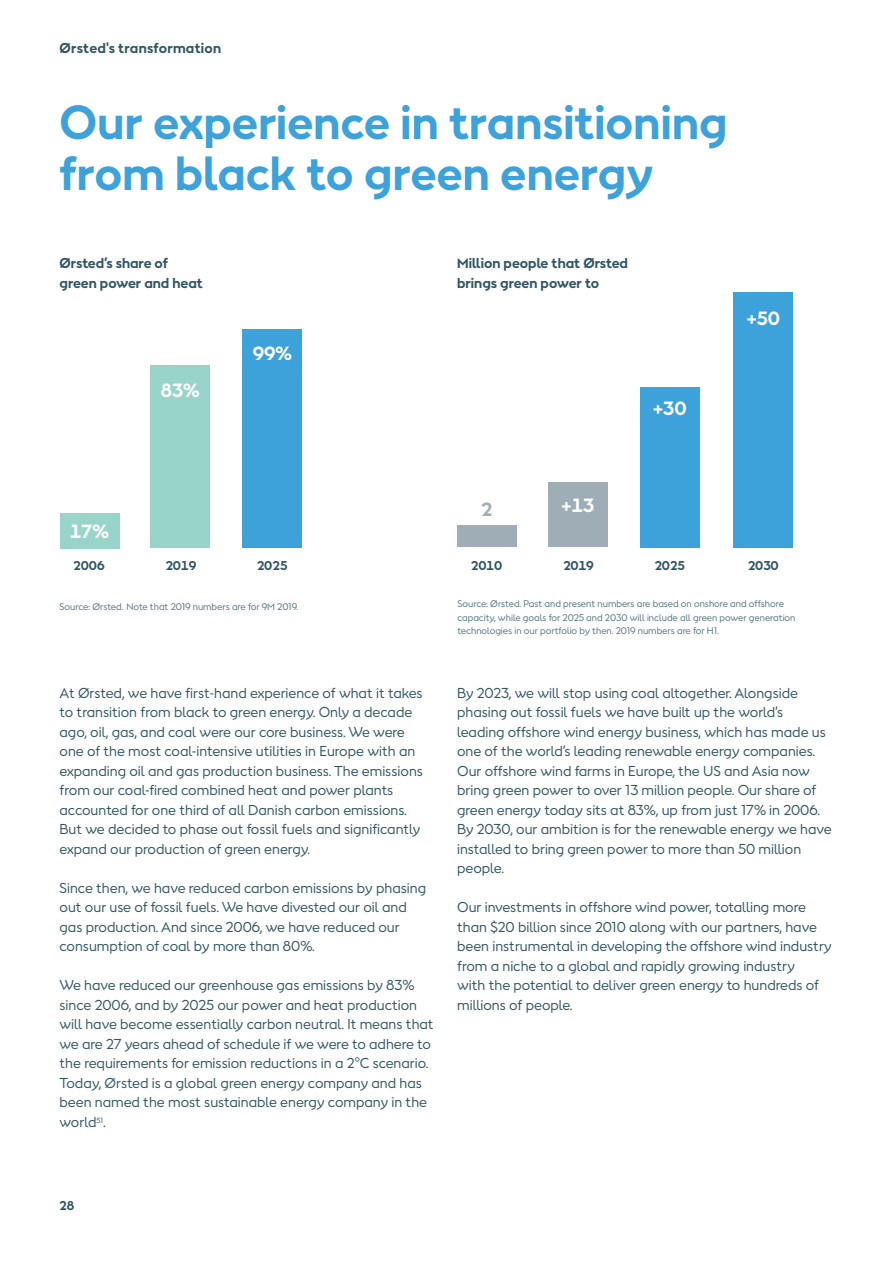
<style>
.page{position:relative;width:893px;height:1263px;background:#fff}
.page>*{position:absolute;margin:0;border:0;box-sizing:border-box;transform-origin:0 0}
.Header_28_30{font:700 45px/51px "Orsted Sans";color:#3da1da}
.Body_9_13{font:700 18px "Orsted Sans";color:#fff}
.Body_9_13-2{font:700 18px "Orsted Sans";color:#9faeb6}
.Body_9_13-3{font:13.5px/19.5px "Orsted Sans";color:#315564}
.Body_12_17{font:700 13.5px/19.5px "Orsted Sans";color:#315564}
.Body_9_13-4{font:700 13.5px "Orsted Sans";color:#315564}
.Header_43_47{font:700 13.5px "Orsted Sans";letter-spacing:.015em;color:#315564}
.gf_txt{font:700 12px "Orsted Sans";color:#315564}
.Notes{font:9px/13.5px "Orsted Sans";color:#517382}
</style>
<div class="page">
<div style="left:457px;top:526px;width:60px;height:21px;background:#9faeb6"></div>
<div style="left:548px;top:482px;width:60px;height:65px;background:#9faeb6"></div>
<div style="left:640px;top:387px;width:60px;height:160px;background:#3da1da"></div>
<div style="left:733px;top:292px;width:60px;height:255px;background:#3da1da"></div>
<div style="left:60px;top:513px;width:59px;height:35px;background:#98d4c9"></div>
<div style="left:150px;top:365px;width:60px;height:183px;background:#98d4c9"></div>
<div style="left:243px;top:330px;width:59px;height:218px;background:#3da1da"></div>
<p class="Header_43_47" style="left:60px;top:39px;width:163px">Ørsted's transformation</p>
<p class="Header_28_30" style="left:60px;top:97px;width:669px">Our experience in transitioning from black to green energy</p>
<p class="Body_9_13-4" style="left:60px;top:254px;width:110px">Ørsted’s share of</p>
<p class="Body_9_13-4" style="left:60px;top:274px;width:145px">green power and heat</p>
<p class="Body_9_13" style="left:161px;top:378px;width:40px">83%</p>
<p class="Body_9_13" style="left:253px;top:342px;width:41px">99%</p>
<p class="Body_9_13" style="left:70px;top:519px;width:40px">17%</p>
<p class="gf_txt" style="left:74px;top:558px;width:33px">2006</p>
<p class="gf_txt" style="left:166px;top:558px;width:32px">2019</p>
<p class="gf_txt" style="left:257px;top:558px;width:32px">2025</p>
<p class="Body_12_17" style="left:457px;top:254px;width:172px">Million people that Ørsted brings green power to</p>
<p class="Body_9_13-2" style="left:481px;top:498px;width:13px">2</p>
<p class="Body_9_13" style="left:562px;top:494px;width:34px">+13</p>
<p class="Body_9_13" style="left:653px;top:396px;width:35px">+30</p>
<p class="Body_9_13" style="left:747px;top:306px;width:35px">+50</p>
<p class="gf_txt" style="left:471px;top:558px;width:33px">2010</p>
<p class="gf_txt" style="left:563px;top:558px;width:32px">2019</p>
<p class="gf_txt" style="left:655px;top:558px;width:32px">2025</p>
<p class="gf_txt" style="left:748px;top:558px;width:32px">2030</p>
<p class="Notes" style="left:60px;top:599px;width:240px">Source: Ørsted. Note that 2019 numbers are for 9M 2019.</p>
<p class="Notes" style="left:457px;top:597px;width:340px">Source: Ørsted. Past and present numbers are based on onshore and offshore capacity, while goals for 2025 and 2030 will include all green power generation technologies in our portfolio by then. 2019 numbers are for H1.</p>
<p class="Body_9_13-3" style="left:60px;top:683px;width:365px">At Ørsted, we have first-hand experience of what it takes to transition from black to green energy. Only a decade ago, oil, gas, and coal were our core business. We were one of the most coal-intensive utilities in Europe with an expanding oil and gas production business. The emissions from our coal-fired combined heat and power plants accounted for one third of all Danish carbon emissions.<br>But we decided to phase out fossil fuels and significantly expand our production of green energy.</p>
<p class="Body_9_13-3" style="left:60px;top:878px;width:368px">Since then, we have reduced carbon emissions by phasing out our use of fossil fuels. We have divested our oil and gas production. And since 2006, we have reduced our consumption of coal by more than 80%.</p>
<p class="Body_9_13-3" style="left:60px;top:975px;width:376px">We have reduced our greenhouse gas emissions by 83% since 2006, and by 2025 our power and heat production will have become essentially carbon neutral. It means that we are 27 years ahead of schedule if we were to adhere to the requirements for emission reductions in a 2°C scenario.<br>Today, Ørsted is a global green energy company and has been named the most sustainable energy company in the world<sup>51</sup>.</p>
<p class="Body_9_13-3" style="left:457px;top:683px;width:376px">By 2023, we will stop using coal altogether. Alongside phasing out fossil fuels we have built up the world’s leading offshore wind energy business, which has made us one of the world’s leading renewable energy companies.<br>Our offshore wind farms in Europe, the US and Asia now bring green power to over 13 million people. Our share of green energy today sits at 83%, up from just 17% in 2006.<br>By 2030, our ambition is for the renewable energy we have installed to bring green power to more than 50 million people.</p>
<p class="Body_9_13-3" style="left:457px;top:897px;width:376px">Our investments in offshore wind power, totalling more than $20 billion since 2010 along with our partners, have been instrumental in developing the offshore wind industry from a niche to a global and rapidly growing industry<br>with the potential to deliver green energy to hundreds of millions of people.</p>
<p class="gf_txt" style="left:60px;top:1197px;width:16px">28</p>
</div>
